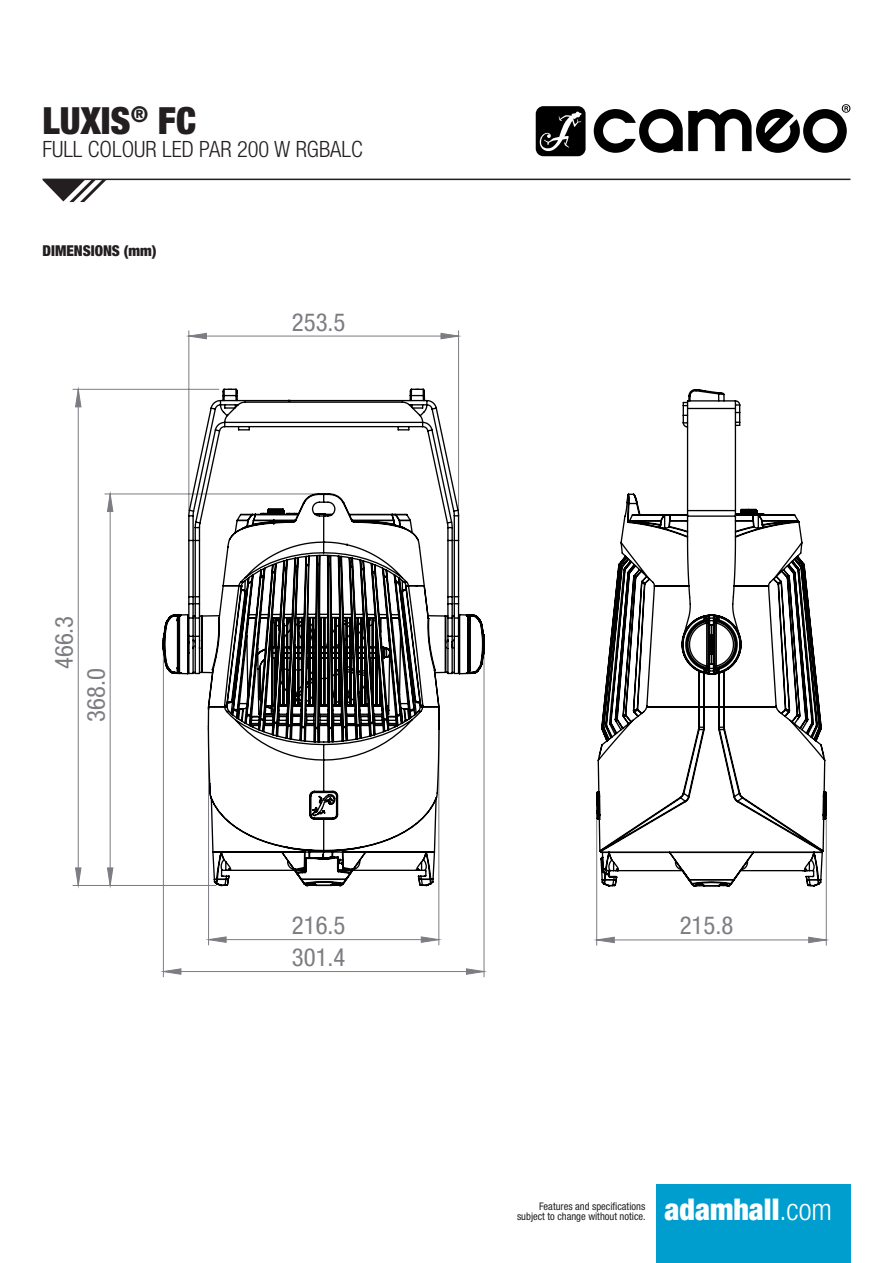
<style>
.page{position:relative;width:893px;height:1263px;background:#fff}
.page>*{position:absolute;margin:0;border:0;box-sizing:border-box;transform-origin:0 0}
.t1{font:900 condensed 37.5px "Helvetica Neue LT Pro";color:#231f20}
.t2{font:900 condensed 30px "Helvetica Neue LT Pro";color:#fff}
.t3{font:condensed 24.75px/32px "Helvetica Neue LT Pro";color:#7c7d82}
.t4{font:300 condensed 22.5px "Helvetica Neue LT Pro";color:#231f20}
.t5{font:900 condensed 15px "Helvetica Neue LT Pro";color:#231f20}
.t6{font:condensed 10.5px/10.5px "Helvetica Neue LT Pro";color:#231f20;text-align:right}
.s1{font-weight:300}
</style>
<div class="page">
<div style="left:656px;top:1184px;width:194px;height:79px;background:#009ece"></div>
<hr style="left:43px;top:179px;width:807px;height:1px;background:#231f20">
<svg style="left:43px;top:180px;width:63px;height:22px"></svg>
<svg style="left:536px;top:106px;width:50px;height:50px;background:#2c2c2c"></svg>
<svg style="left:594px;top:104px;width:256px;height:49px"></svg>
<hr style="left:458px;top:331px;width:1px;height:179px;background:#7c7d82">
<hr style="left:188px;top:331px;width:1px;height:179px;background:#7c7d82">
<hr style="left:484px;top:651px;width:1px;height:326px;background:#7c7d82">
<hr style="left:163px;top:651px;width:1px;height:326px;background:#7c7d82">
<hr style="left:105px;top:493px;width:213px;height:1px;background:#7c7d82">
<hr style="left:73px;top:389px;width:146px;height:1px;background:#7c7d82">
<hr style="left:73px;top:885px;width:143px;height:1px;background:#7c7d82">
<svg style="left:163px;top:333px;width:321px;height:641px"></svg>
<svg style="left:76px;top:389px;width:37px;height:496px"></svg>
<svg style="left:162px;top:354px;width:323px;height:599px"></svg>
<hr style="left:826px;top:798px;width:1px;height:147px;background:#7c7d82">
<hr style="left:596px;top:798px;width:1px;height:147px;background:#7c7d82">
<svg style="left:596px;top:936px;width:231px;height:8px"></svg>
<svg style="left:596px;top:389px;width:231px;height:499px"></svg>
<h1 class="t1" style="left:43px;top:98px;width:155px">LUXIS<sup>®</sup> FC</h1>
<h3 class="t4" style="left:43px;top:136px;width:322px">FULL COLOUR LED PAR 200 W RGBALC</h3>
<h3 class="t5" style="left:43px;top:242px;width:116px">DIMENSIONS (mm)</h3>
<h3 class="t3" style="left:48px;top:669px;width:55px;rotate:-90deg">466.3</h3>
<h3 class="t3" style="left:80px;top:722px;width:55px;rotate:-90deg">368.0</h3>
<h3 class="t3" style="left:292px;top:306px;width:55px">253.5</h3>
<h3 class="t3" style="left:292px;top:909px;width:55px">216.5<br>301.4</h3>
<h3 class="t3" style="left:680px;top:909px;width:55px">215.8</h3>
<p class="t6" style="left:517px;top:1201px;width:130px">Features and specifications subject to change without notice.</p>
<h2 class="t2" style="left:664px;top:1192px;width:169px">adamhall<span class="s1">.com</span></h2>
</div>
